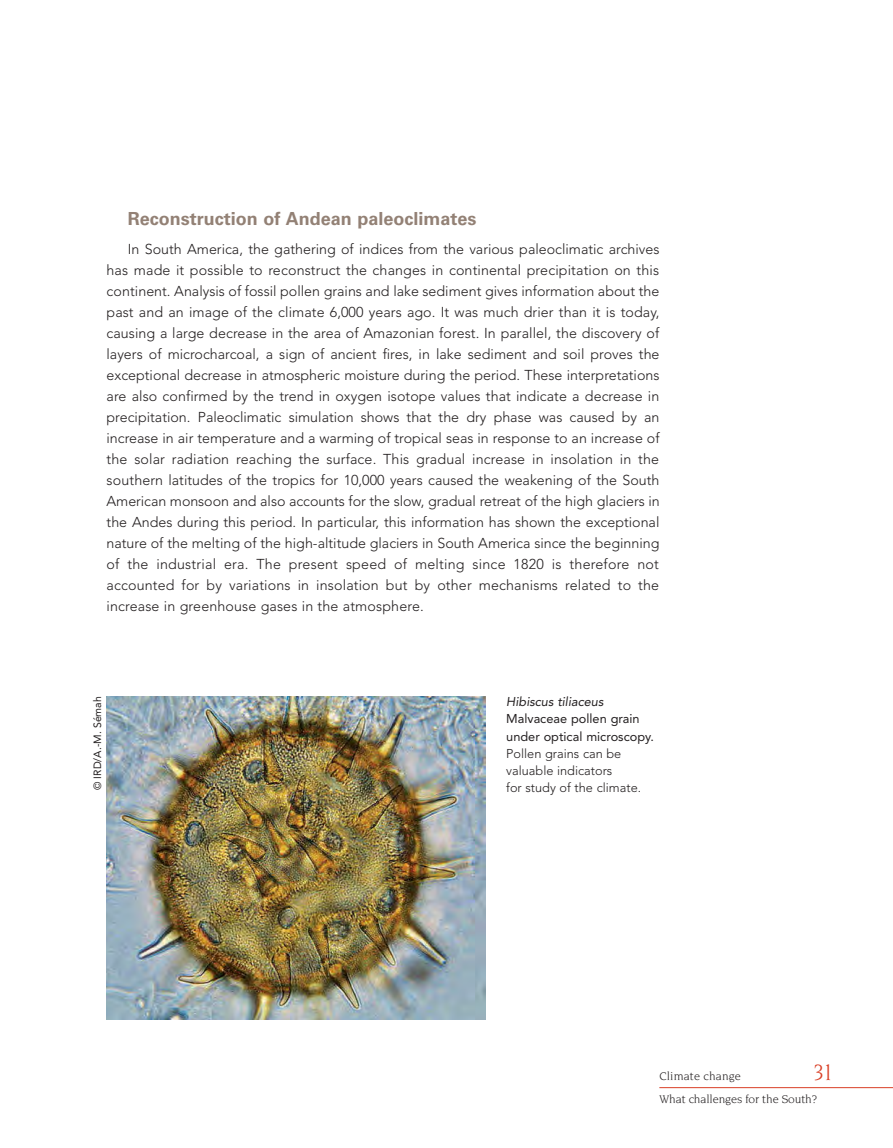
<style>
.page{position:relative;width:893px;height:1148px;background:#fff}
.page>*{position:absolute;margin:0;border:0;box-sizing:border-box;transform-origin:0 0}
.t1{font:24px "Novarese";color:#d93f26;scale:.9 1}
.t2{font:700 18px "Univers";color:#938175}
.t3{font:300 14.25px/21px "Avenir";letter-spacing:.01em;color:#231f20;text-align:justify}
.t4{font:300 12.75px/17.2px "Avenir";color:#231f20}
.t5{font:12.75px/17.2px "Avenir";color:#231f20}
.t6{font:italic 12.75px "Avenir";color:#231f20}
.t7{font:12px "Novarese";letter-spacing:-.01em;color:#231f20}
.t8{font:12px "Novarese";letter-spacing:.01em;color:#231f20}
.t9{font:10.5px "Avenir";color:#231f20}
</style>
<div class="page">
<hr style="left:659px;top:1087px;width:233px;height:1px;background:#d93f26">
<img style="left:107px;top:696px;width:378px;height:323px">
<p class="t2" style="left:128px;top:212px;width:350px">Reconstruction of Andean paleoclimates</p>
<p class="t3" style="left:107px;top:240px;width:554px;text-indent:21px">In South America, the gathering of indices from the various paleoclimatic archives has made it possible to reconstruct the changes in continental precipitation on this continent. Analysis of fossil pollen grains and lake sediment gives information about the past and an image of the climate 6,000 years ago. It was much drier than it is today, causing a large decrease in the area of Amazonian forest. In parallel, the discovery of layers of microcharcoal, a sign of ancient fires, in lake sediment and soil proves the exceptional decrease in atmospheric moisture during the period. These interpretations are also confirmed by the trend in oxygen isotope values that indicate a decrease in precipitation. Paleoclimatic simulation shows that the dry phase was caused by an increase in air temperature and a warming of tropical seas in response to an increase of the solar radiation reaching the surface. This gradual increase in insolation in the southern latitudes of the tropics for 10,000 years caused the weakening of the South American monsoon and also accounts for the slow, gradual retreat of the high glaciers in the Andes during this period. In particular, this information has shown the exceptional nature of the melting of the high-altitude glaciers in South America since the beginning of the industrial era. The present speed of melting since 1820 is therefore not accounted for by variations in insolation but by other mechanisms related to the increase in greenhouse gases in the atmosphere.</p>
<p class="t9" style="left:93px;top:790px;width:95px;rotate:-90deg">© IRD/A.-M. Sémah</p>
<p class="t6" style="left:506px;top:696px;width:99px">Hibiscus tiliaceus</p>
<p class="t5" style="left:506px;top:711px;width:149px">Malvaceae pollen grain under optical microscopy.</p>
<p class="t4" style="left:506px;top:745px;width:117px">Pollen grains can be valuable indicators</p>
<p class="t4" style="left:506px;top:780px;width:136px">for study of the climate.</p>
<p class="t8" style="left:659px;top:1071px;width:83px">Climate change</p>
<h1 class="t1" style="left:813px;top:1062px;width:24px">31</h1>
<p class="t7" style="left:659px;top:1093px;width:159px">What challenges for the South?</p>
</div>
